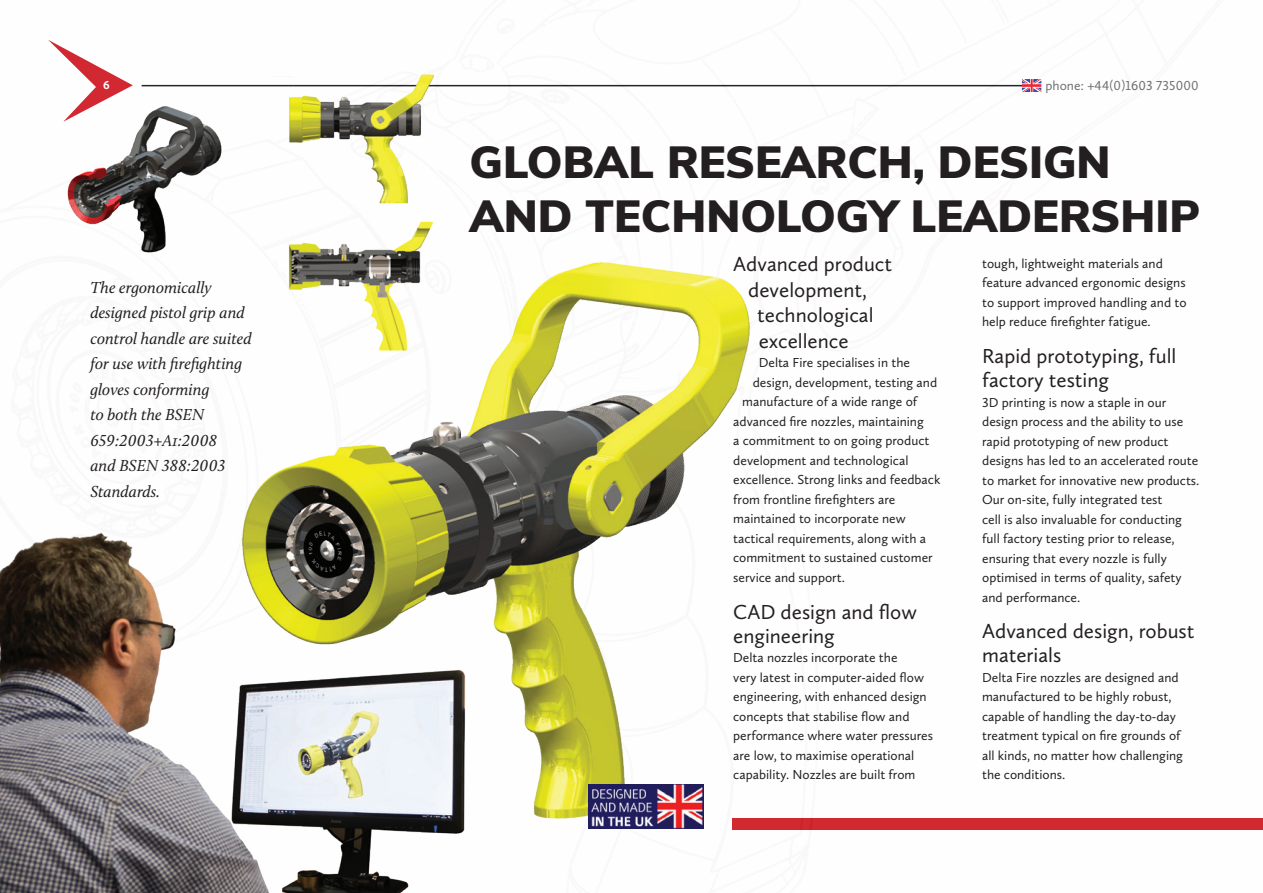
<style>
.page{position:relative;width:1263px;height:893px;background:#fff}
.page>*{position:absolute;margin:0;border:0;box-sizing:border-box;transform-origin:0 0}
.t1{font:900 45px/54px "Nunito Sans";color:#231f20}
.t2{font:21px/24px "Calluna Sans";color:#231f20}
.t3{font:italic 16.5px/25.5px "Calluna";color:#231f20}
.t4{font:13.5px/19.5px "Calluna Sans";color:#231f20}
.t5{font:13.5px "Calluna Sans";letter-spacing:.015em;color:#6c6d70}
.t6{font:700 12px "Calluna Sans";color:#fff}
</style>
<div class="page">
<img style="left:48px;top:40px;width:1215px;height:790px">
<img style="left:236px;top:239px;width:522px;height:591px">
<img style="left:270px;top:53px;width:177px;height:129px">
<img style="left:52px;top:92px;width:221px;height:179px">
<img style="left:253px;top:182px;width:223px;height:178px">
<img style="left:0;top:503px;width:532px;height:390px">
<img style="left:589px;top:785px;width:115px;height:44px">
<p class="t6" style="left:103px;top:77px;width:8px">6</p>
<p class="t5" style="left:1045px;top:77px;width:155px">phone: +44(0)1603 735000</p>
<p class="t3" style="left:90px;top:274px;width:163px">The ergonomically designed pistol grip and control handle are suited for use with firefighting gloves conforming<br>to both the BSEN<br>659:2003+A1:2008<br>and BSEN 388:2003<br>Standards.</p>
<h1 class="t1" style="left:470px;top:134px;width:732px">GLOBAL RESEARCH, DESIGN<br>AND TECHNOLOGY LEADERSHIP</h1>
<h2 class="t2" style="left:733px;top:252px;width:160px">Advanced product</h2>
<h2 class="t2" style="left:748px;top:277px;width:120px">development,</h2>
<h2 class="t2" style="left:757px;top:303px;width:118px">technological</h2>
<h2 class="t2" style="left:759px;top:328px;width:91px">excellence</h2>
<p class="t4" style="left:759px;top:353px;width:153px">Delta Fire specialises in the</p>
<p class="t4" style="left:753px;top:372px;width:186px">design, development, testing and</p>
<p class="t4" style="left:742px;top:392px;width:177px">manufacture of a wide range of</p>
<p class="t4" style="left:733px;top:411px;width:192px">advanced fire nozzles, maintaining</p>
<p class="t4" style="left:733px;top:431px;width:198px">a commitment to on going product</p>
<p class="t4" style="left:733px;top:450px;width:177px">development and technological</p>
<p class="t4" style="left:733px;top:470px;width:209px">excellence. Strong links and feedback</p>
<p class="t4" style="left:733px;top:489px;width:164px">from frontline firefighters are</p>
<p class="t4" style="left:733px;top:509px;width:174px">maintained to incorporate new</p>
<p class="t4" style="left:733px;top:528px;width:194px">tactical requirements, along with a</p>
<p class="t4" style="left:733px;top:548px;width:201px">commitment to sustained customer</p>
<p class="t4" style="left:733px;top:567px;width:113px">service and support.</p>
<h2 class="t2" style="left:733px;top:599px;width:185px">CAD design and flow engineering</h2>
<p class="t4" style="left:733px;top:648px;width:201px">Delta nozzles incorporate the<br>very latest in computer-aided flow engineering, with enhanced design concepts that stabilise flow and performance where water pressures are low, to maximise operational capability. Nozzles are built from</p>
<p class="t4" style="left:982px;top:253px;width:206px">tough, lightweight materials and feature advanced ergonomic designs to support improved handling and to help reduce firefighter fatigue.</p>
<h2 class="t2" style="left:982px;top:344px;width:196px">Rapid prototyping, full factory testing</h2>
<p class="t4" style="left:982px;top:392px;width:219px">3D printing is now a staple in our design process and the ability to use rapid prototyping of new product designs has led to an accelerated route to market for innovative new products.<br>Our on-site, fully integrated test<br>cell is also invaluable for conducting full factory testing prior to release, ensuring that every nozzle is fully optimised in terms of quality, safety and performance.</p>
<h2 class="t2" style="left:982px;top:619px;width:214px">Advanced design, robust materials</h2>
<p class="t4" style="left:982px;top:667px;width:202px">Delta Fire nozzles are designed and manufactured to be highly robust, capable of handling the day-to-day treatment typical on fire grounds of all kinds, no matter how challenging the conditions.</p>
</div>
